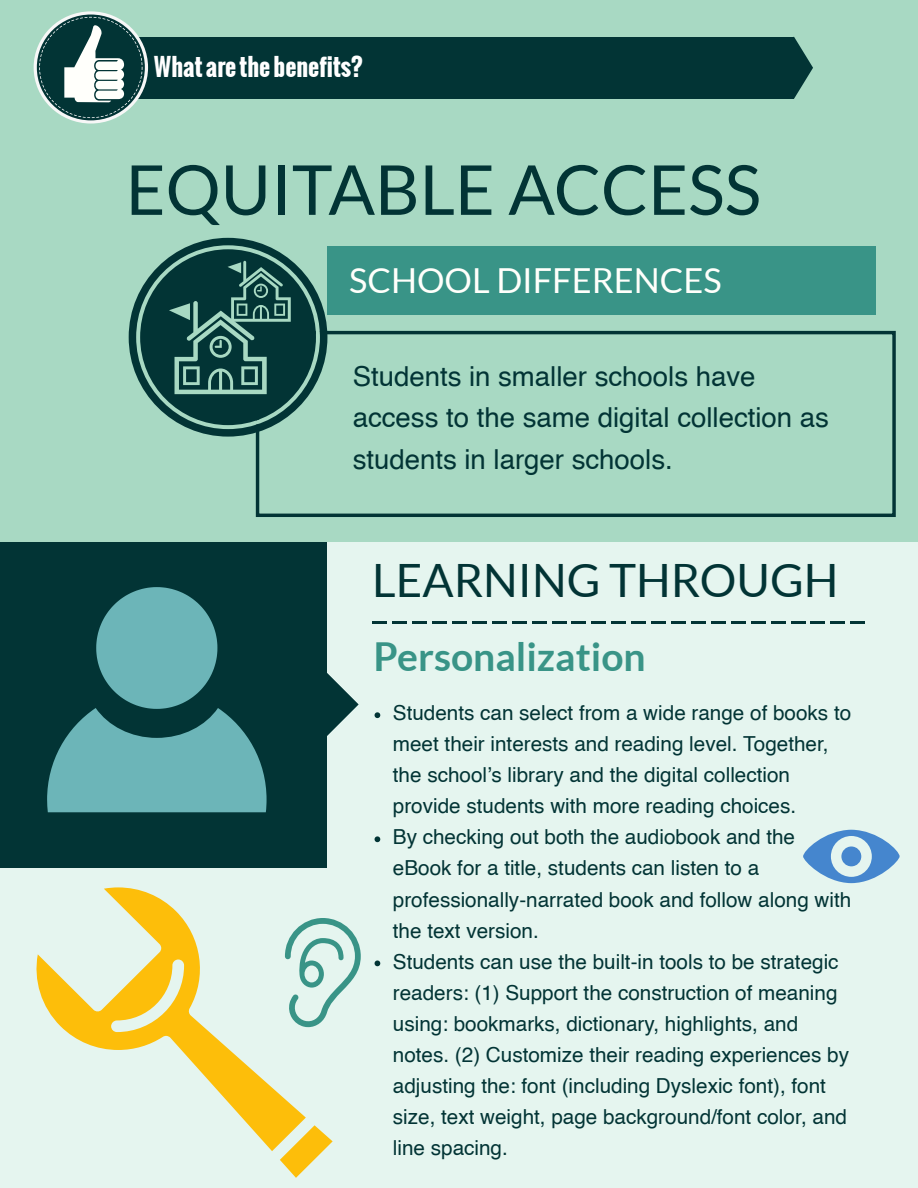
<style>
.page{position:relative;width:918px;height:1188px;background:#fff}
.page>*{position:absolute;margin:0;border:0;box-sizing:border-box;transform-origin:0 0}
.t1{font:69px "Lato";color:#023435}
.t2{font:45.9px "Lato";color:#023435}
.t3{font:700 39px "Lato";color:#399487}
.t4{font:34.5px "Lato";color:#fffffb}
.t5{font:27.6px/41.4px "Helvetica";color:#023435}
.t6{font:700 24.15px "Oswald";color:#fff}
.t7{font:20.7px/31px "Helvetica";color:#023435}
</style>
<div class="page">
<div style="left:0;top:0;width:918px;height:542px;background:#a8d9c3"></div>
<div style="left:0;top:542px;width:918px;height:646px;background:#e5f5ef"></div>
<div style="left:256px;top:331px;width:640px;height:186px;border:3px solid #023435"></div>
<div style="left:0;top:542px;width:326px;height:325px;background:#023435"></div>
<svg style="left:36px;top:887px;width:297px;height:291px"></svg>
<div style="left:327px;top:246px;width:548px;height:69px;background:#399487"></div>
<svg style="left:326px;top:670px;width:33px;height:69px"></svg>
<svg style="left:372px;top:622px;width:493px;height:2px"></svg>
<svg style="left:129px;top:238px;width:198px;height:199px"></svg>
<svg style="left:375px;top:712px;width:5px;height:6px"></svg>
<svg style="left:375px;top:836px;width:5px;height:6px"></svg>
<svg style="left:375px;top:961px;width:5px;height:5px"></svg>
<svg style="left:285px;top:918px;width:76px;height:109px"></svg>
<div style="left:154px;top:37px;width:639px;height:62px;background:#023435"></div>
<svg style="left:793px;top:37px;width:20px;height:62px"></svg>
<svg style="left:803px;top:830px;width:97px;height:53px"></svg>
<div style="left:841px;top:847px;width:20px;height:19px;background:#4586ce;border-radius:50%"></div>
<svg style="left:47px;top:587px;width:220px;height:225px"></svg>
<svg style="left:34px;top:11px;width:114px;height:113px"></svg>
<svg style="left:39px;top:17px;width:103px;height:101px"></svg>
<p class="t6" style="left:154px;top:49px;width:210px">What are the benefits?</p>
<h1 class="t1" style="left:126px;top:152px;width:637px">EQUITABLE ACCESS</h1>
<h3 class="t4" style="left:349px;top:261px;width:374px">SCHOOL DIFFERENCES</h3>
<h3 class="t5" style="left:353px;top:358px;width:478px">Students in smaller schools have access to the same digital collection as students in larger schools.</h3>
<h2 class="t2" style="left:372px;top:555px;width:468px">LEARNING THROUGH</h2>
<h3 class="t3" style="left:373px;top:634px;width:274px">Personalization</h3>
<p class="t7" style="left:393px;top:699px;width:460px">Students can select from a wide range of books to meet their interests and reading level. Together, the school’s library and the digital collection provide students with more reading choices.<br>By checking out both the audiobook and the eBook for a title, students can listen to a professionally-narrated book and follow along with the text version.<br>Students can use the built-in tools to be strategic readers: (1) Support the construction of meaning using: bookmarks, dictionary, highlights, and notes. (2) Customize their reading experiences by adjusting the: font (including Dyslexic font), font size, text weight, page background/font color, and line spacing.</p>
</div>
